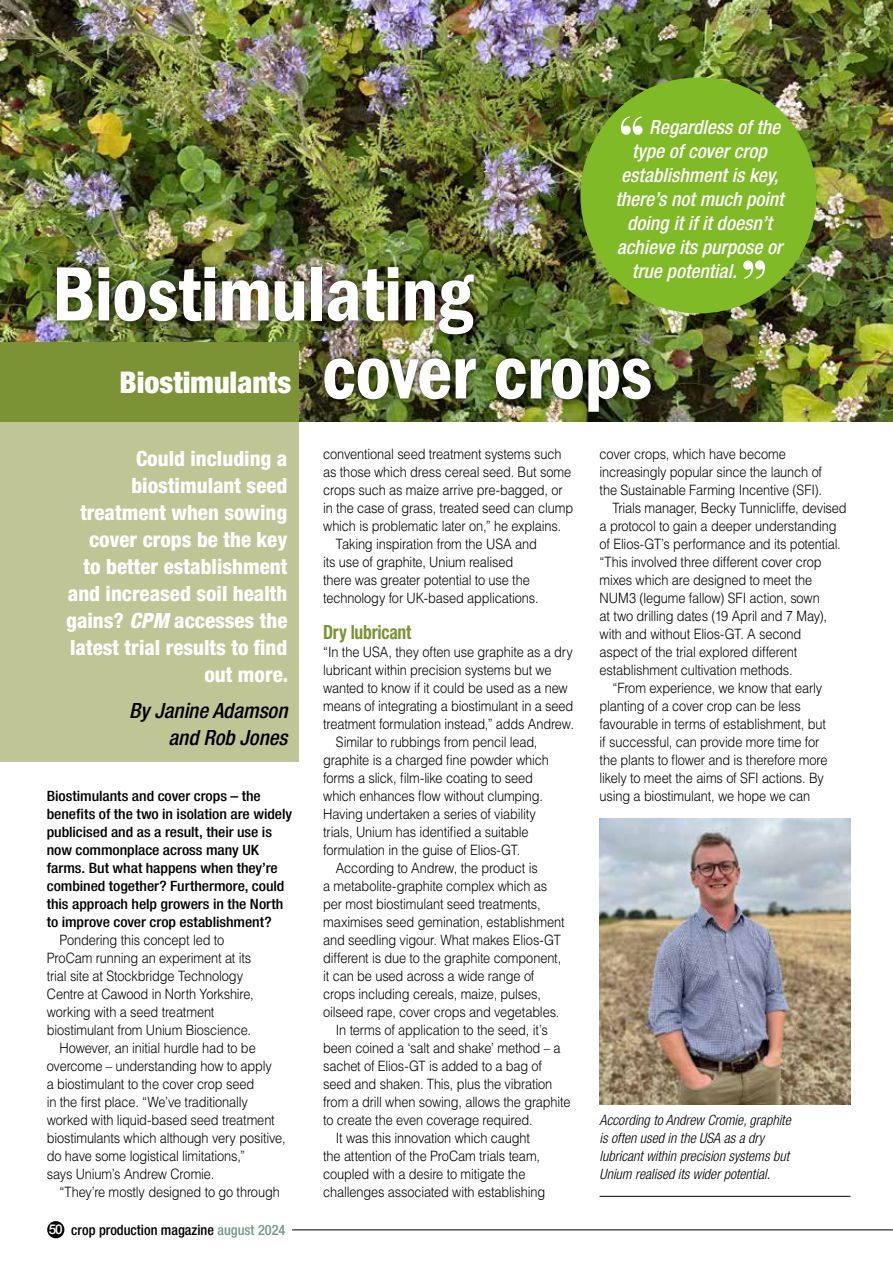
<style>
.page{position:relative;width:893px;height:1263px;background:#fff}
.page>*{position:absolute;margin:0;border:0;box-sizing:border-box;transform-origin:0 0}
.t1{font:79.5px/78px "ITC Franklin Gothic Std Dm Cd";letter-spacing:-.01em;color:#fff}
.t2{font:900 condensed 55.5px "Bauer Bodoni Std";color:#fff}
.t3{font:900 condensed 30px "Helvetica Neue LT Std";color:#fff}
.t4{font:800 condensed 21px/27px "Helvetica Neue LT Std";color:#fff;text-align:right}
.t5{font:italic 500 condensed 21px/27px "Helvetica Neue LT Std";color:#000;text-align:right}
.t6{font:italic 500 condensed 19.5px "Helvetica Neue LT Std";color:#fff}
.t7{font:700 condensed 19.5px "Helvetica Neue LT Std";letter-spacing:-.01em;color:#7b9334;scale:.9 1}
.t8{font:300 14.25px "Helvetica LT Std";letter-spacing:-.015em;color:#000;scale:.9 1}
.t9{font:500 condensed 14.25px/18px "Helvetica Neue LT Std";letter-spacing:-.005em;color:#000;scale:1.1 1}
.t10{font:italic 300 condensed 14.25px/18px "Helvetica Neue LT Std";color:#000}
.t11{font:500 condensed 14.25px "Helvetica Neue LT Std";letter-spacing:-.005em;color:#000}
.s1{font-style:italic}
.s2{font-stretch:normal;font-size:13.5px;color:#fff}
.s3{color:#6f9a87}
</style>
<div class="page">
<div style="left:47px;top:1221px;width:17px;height:17px;background:#000;border-radius:50%"></div>
<hr style="left:292px;top:1229px;width:601px;height:1px;background:#000">
<img style="left:0;top:0;width:893px;height:422px">
<div style="left:580px;top:77px;width:236px;height:236px;background:#80ba27;border-radius:50%"></div>
<div style="left:49px;top:259px;width:610px;height:161px;background:#000;opacity:.75"></div>
<div style="left:0;top:342px;width:299px;height:80px;background:#7b9334"></div>
<div style="left:0;top:422px;width:299px;height:339px;background:#c0c595"></div>
<img style="left:600px;top:819px;width:250px;height:285px">
<hr style="left:600px;top:1196px;width:250px;height:1px;background:#000">
<h2 class="t2" style="left:619px;top:104px;width:27px">“</h2>
<h3 class="t6" style="left:649px;top:115px;width:132px">Regardless of the</h3>
<h3 class="t6" style="left:632px;top:139px;width:136px">type of cover crop</h3>
<h3 class="t6" style="left:621px;top:163px;width:159px">establishment is key,</h3>
<h3 class="t6" style="left:615px;top:187px;width:170px">there’s not much point</h3>
<h3 class="t6" style="left:627px;top:211px;width:146px">doing it if it doesn’t</h3>
<h3 class="t6" style="left:617px;top:235px;width:167px">achieve its purpose or</h3>
<h3 class="t6" style="left:632px;top:259px;width:106px">true potential.</h3>
<h2 class="t2" style="left:741px;top:248px;width:27px">”</h2>
<h1 class="t1" style="left:322px;top:255px;width:331px;text-indent:-270px">Biostimulating<br>cover crops</h1>
<h3 class="t4" style="left:66px;top:445px;width:224px">Could including a biostimulant seed treatment when sowing cover crops be the key<br>to better establishment and increased soil health gains? <span class="s1">CPM</span> accesses the latest trial results to find out more.</h3>
<h3 class="t5" style="left:129px;top:697px;width:160px">By Janine Adamson and Rob Jones</h3>
<h3 class="t3" style="left:120px;top:364px;width:173px">Biostimulants</h3>
<p class="t8" style="left:600px;top:445px;width:209px">cover crops, which have become</p>
<p class="t8" style="left:600px;top:463px;width:249px">increasingly popular since the launch of</p>
<p class="t8" style="left:600px;top:481px;width:249px">the Sustainable Farming Incentive (SFI).</p>
<p class="t8" style="left:612px;top:499px;width:262px">Trials manager, Becky Tunnicliffe, devised</p>
<p class="t8" style="left:600px;top:517px;width:265px">a protocol to gain a deeper understanding</p>
<p class="t8" style="left:600px;top:535px;width:270px">of Elios-GT’s performance and its potential.</p>
<p class="t8" style="left:600px;top:553px;width:248px">“This involved three different cover crop</p>
<p class="t8" style="left:600px;top:571px;width:238px">mixes which are designed to meet the</p>
<p class="t8" style="left:600px;top:589px;width:246px">NUM3 (legume fallow) SFI action, sown</p>
<p class="t8" style="left:600px;top:607px;width:254px">at two drilling dates (19 April and 7 May),</p>
<p class="t8" style="left:600px;top:625px;width:226px">with and without Elios-GT. A second</p>
<p class="t8" style="left:600px;top:643px;width:221px">aspect of the trial explored different</p>
<p class="t8" style="left:600px;top:661px;width:216px">establishment cultivation methods.</p>
<p class="t8" style="left:612px;top:679px;width:235px">“From experience, we know that early</p>
<p class="t8" style="left:600px;top:697px;width:225px">planting of a cover crop can be less</p>
<p class="t8" style="left:600px;top:715px;width:253px">favourable in terms of establishment, but</p>
<p class="t8" style="left:600px;top:733px;width:246px">if successful, can provide more time for</p>
<p class="t8" style="left:600px;top:751px;width:255px">the plants to flower and is therefore more</p>
<p class="t8" style="left:600px;top:769px;width:251px">likely to meet the aims of SFI actions. By</p>
<p class="t8" style="left:600px;top:787px;width:236px">using a biostimulant, we hope we can</p>
<p class="t8" style="left:323px;top:445px;width:266px">conventional seed treatment systems such</p>
<p class="t8" style="left:323px;top:463px;width:277px">as those which dress cereal seed. But some</p>
<p class="t8" style="left:323px;top:481px;width:268px">crops such as maize arrive pre-bagged, or</p>
<p class="t8" style="left:323px;top:499px;width:279px">in the case of grass, treated seed can clump</p>
<p class="t8" style="left:323px;top:517px;width:266px">which is problematic later on,” he explains.</p>
<p class="t8" style="left:336px;top:535px;width:225px">Taking inspiration from the USA and</p>
<p class="t8" style="left:323px;top:553px;width:213px">its use of graphite, Unium realised</p>
<p class="t8" style="left:323px;top:571px;width:231px">there was greater potential to use the</p>
<p class="t8" style="left:323px;top:589px;width:241px">technology for UK-based applications.</p>
<h3 class="t7" style="left:323px;top:620px;width:99px">Dry lubricant</h3>
<p class="t8" style="left:323px;top:643px;width:279px">“In the USA, they often use graphite as a dry</p>
<p class="t8" style="left:323px;top:661px;width:255px">lubricant within precision systems but we</p>
<p class="t8" style="left:323px;top:679px;width:273px">wanted to know if it could be used as a new</p>
<p class="t8" style="left:323px;top:697px;width:280px">means of integrating a biostimulant in a seed</p>
<p class="t8" style="left:323px;top:715px;width:280px">treatment formulation instead,” adds Andrew.</p>
<p class="t8" style="left:336px;top:733px;width:225px">Similar to rubbings from pencil lead,</p>
<p class="t8" style="left:323px;top:751px;width:252px">graphite is a charged fine powder which</p>
<p class="t8" style="left:323px;top:769px;width:235px">forms a slick, film-like coating to seed</p>
<p class="t8" style="left:323px;top:787px;width:246px">which enhances flow without clumping.</p>
<p class="t8" style="left:323px;top:805px;width:238px">Having undertaken a series of viability</p>
<p class="t8" style="left:323px;top:823px;width:230px">trials, Unium has identified a suitable</p>
<p class="t8" style="left:323px;top:841px;width:221px">formulation in the guise of Elios-GT.</p>
<p class="t8" style="left:336px;top:859px;width:226px">According to Andrew, the product is</p>
<p class="t8" style="left:323px;top:877px;width:251px">a metabolite-graphite complex which as</p>
<p class="t8" style="left:323px;top:895px;width:243px">per most biostimulant seed treatments,</p>
<p class="t8" style="left:323px;top:913px;width:270px">maximises seed gemination, establishment</p>
<p class="t8" style="left:323px;top:931px;width:266px">and seedling vigour. What makes Elios-GT</p>
<p class="t8" style="left:323px;top:949px;width:266px">different is due to the graphite component,</p>
<p class="t8" style="left:323px;top:967px;width:236px">it can be used across a wide range of</p>
<p class="t8" style="left:323px;top:985px;width:243px">crops including cereals, maize, pulses,</p>
<p class="t8" style="left:323px;top:1003px;width:264px">oilseed rape, cover crops and vegetables.</p>
<p class="t8" style="left:336px;top:1021px;width:237px">In terms of application to the seed, it’s</p>
<p class="t8" style="left:323px;top:1039px;width:265px">been coined a ‘salt and shake’ method – a</p>
<p class="t8" style="left:323px;top:1057px;width:245px">sachet of Elios-GT is added to a bag of</p>
<p class="t8" style="left:323px;top:1075px;width:256px">seed and shaken. This, plus the vibration</p>
<p class="t8" style="left:323px;top:1093px;width:276px">from a drill when sowing, allows the graphite</p>
<p class="t8" style="left:323px;top:1111px;width:234px">to create the even coverage required.</p>
<p class="t8" style="left:336px;top:1129px;width:217px">It was this innovation which caught</p>
<p class="t8" style="left:323px;top:1147px;width:242px">the attention of the ProCam trials team,</p>
<p class="t8" style="left:323px;top:1165px;width:226px">coupled with a desire to mitigate the</p>
<p class="t8" style="left:323px;top:1183px;width:248px">challenges associated with establishing</p>
<p class="t9" style="left:47px;top:787px;width:225px">Biostimulants and cover crops – the benefits of the two in isolation are widely publicised and as a result, their use is now commonplace across many UK farms. But what happens when they’re combined together? Furthermore, could this approach help growers in the North to improve cover crop establishment?</p>
<p class="t8" style="left:60px;top:931px;width:184px">Pondering this concept led to</p>
<p class="t8" style="left:47px;top:949px;width:229px">ProCam running an experiment at its</p>
<p class="t8" style="left:47px;top:967px;width:220px">trial site at Stockbridge Technology</p>
<p class="t8" style="left:47px;top:985px;width:232px">Centre at Cawood in North Yorkshire,</p>
<p class="t8" style="left:47px;top:1003px;width:188px">working with a seed treatment</p>
<p class="t8" style="left:47px;top:1021px;width:229px">biostimulant from Unium Bioscience.</p>
<p class="t8" style="left:60px;top:1039px;width:220px">However, an initial hurdle had to be</p>
<p class="t8" style="left:47px;top:1057px;width:252px">overcome – understanding how to apply</p>
<p class="t8" style="left:47px;top:1075px;width:232px">a biostimulant to the cover crop seed</p>
<p class="t8" style="left:47px;top:1093px;width:225px">in the first place. “We’ve traditionally</p>
<p class="t8" style="left:47px;top:1111px;width:255px">worked with liquid-based seed treatment</p>
<p class="t8" style="left:47px;top:1129px;width:267px">biostimulants which although very positive,</p>
<p class="t8" style="left:47px;top:1147px;width:222px">do have some logistical limitations,”</p>
<p class="t8" style="left:47px;top:1165px;width:188px">says Unium’s Andrew Cromie.</p>
<p class="t8" style="left:60px;top:1183px;width:246px">“They’re mostly designed to go through</p>
<p class="t10" style="left:600px;top:1111px;width:193px">According to Andrew Cromie, graphite is often used in the USA as a dry lubricant within precision systems but Unium realised its wider potential.</p>
<p class="t11" style="left:49px;top:1221px;width:238px"><span class="s2">50</span> crop production magazine <span class="s3">august 2024</span></p>
</div>
